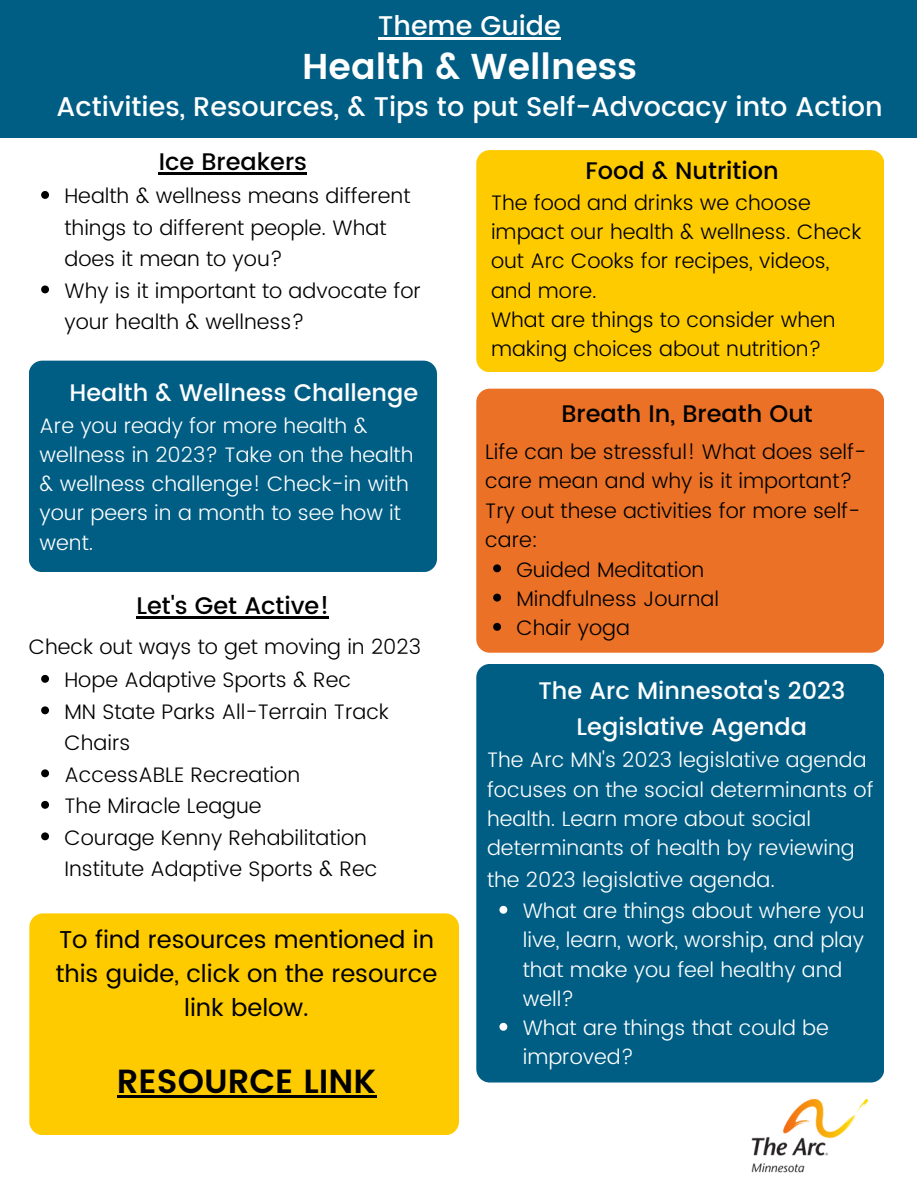
<style>
.page{position:relative;width:918px;height:1188px;background:#fff}
.page>*{position:absolute;margin:0;border:0;box-sizing:border-box;transform-origin:0 0}
.t1{font:600 36px "Poppins";color:#fff}
.t2{font:600 33.45px "Poppins";color:#000}
.t3{font:500 27px "Poppins";color:#fff}
.t4{font:24.45px/33.8px "Poppins";color:#000;text-align:center}
.t5{font:500 24px/36px "Poppins";color:#fff;text-align:center}
.t6{font:500 24px "Poppins";color:#000}
.t7{font:300 21px/31.5px "Poppins";color:#000}
.t8{font:300 21px/29.2px "Poppins";color:#fff}
</style>
<div class="page">
<div style="left:0;top:0;width:917px;height:138px;background:#005e85"></div>
<div style="left:476px;top:664px;width:408px;height:418px;background:#005e85;border-radius:13px"></div>
<div style="left:29px;top:361px;width:408px;height:211px;background:#005e85;border-radius:13px"></div>
<div style="left:476px;top:389px;width:408px;height:264px;background:#ea7125;border-radius:13px"></div>
<svg style="left:493px;top:564px;width:8px;height:8px"></svg>
<svg style="left:493px;top:594px;width:8px;height:8px"></svg>
<svg style="left:493px;top:623px;width:8px;height:8px"></svg>
<div style="left:29px;top:913px;width:430px;height:222px;background:#fecb00;border-radius:14px"></div>
<hr style="left:117px;top:1096px;width:259px;height:2px;background:#000">
<div style="left:476px;top:150px;width:408px;height:222px;background:#fecb00;border-radius:13px"></div>
<img style="left:751px;top:1098px;width:118px;height:75px">
<svg style="left:499px;top:906px;width:8px;height:8px"></svg>
<svg style="left:499px;top:1023px;width:8px;height:8px"></svg>
<hr style="left:378px;top:38px;width:183px;height:2px;background:#fff">
<svg style="left:41px;top:191px;width:8px;height:8px"></svg>
<svg style="left:41px;top:286px;width:8px;height:7px"></svg>
<hr style="left:159px;top:172px;width:148px;height:2px;background:#000">
<svg style="left:41px;top:675px;width:8px;height:8px"></svg>
<svg style="left:41px;top:706px;width:8px;height:8px"></svg>
<svg style="left:41px;top:769px;width:8px;height:8px"></svg>
<svg style="left:41px;top:801px;width:8px;height:8px"></svg>
<svg style="left:41px;top:832px;width:8px;height:8px"></svg>
<hr style="left:136px;top:616px;width:193px;height:3px;background:#000">
<p class="t3" style="left:378px;top:10px;width:184px">Theme Guide</p>
<h1 class="t1" style="left:302px;top:46px;width:336px">Health &amp; Wellness</h1>
<p class="t3" style="left:57px;top:91px;width:827px">Activities, Resources, &amp; Tips to put Self-Advocacy into Action</p>
<p class="t6" style="left:159px;top:147px;width:150px">Ice Breakers</p>
<p class="t7" style="left:64px;top:180px;width:358px">Health &amp; wellness means different things to different people. What does it mean to you?<br>Why is it important to advocate for your health &amp; wellness?</p>
<p class="t5" style="left:70px;top:375px;width:350px">Health &amp; Wellness Challenge</p>
<p class="t8" style="left:40px;top:411px;width:375px">Are you ready for more health &amp; wellness in 2023? Take on the health &amp; wellness challenge! Check-in with your peers in a month to see how it went.</p>
<p class="t6" style="left:136px;top:592px;width:194px">Let's Get Active!</p>
<p class="t7" style="left:29px;top:631px;width:394px">Check out ways to get moving in 2023</p>
<p class="t7" style="left:64px;top:664px;width:326px">Hope Adaptive Sports &amp; Rec<br>MN State Parks All-Terrain Track<br>Chairs<br>AccessABLE Recreation<br>The Miracle League<br>Courage Kenny Rehabilitation<br>Institute Adaptive Sports &amp; Rec</p>
<p class="t4" style="left:56px;top:923px;width:383px">To find resources mentioned in this guide, click on the resource link below.</p>
<h2 class="t2" style="left:117px;top:1062px;width:261px">RESOURCE LINK</h2>
<p class="t6" style="left:585px;top:157px;width:195px">Food &amp; Nutrition</p>
<p class="t7" style="left:491px;top:188px;width:372px;line-height:29.2px">The food and drinks we choose impact our health &amp; wellness. Check out Arc Cooks for recipes, videos, and more.<br>What are things to consider when making choices about nutrition?</p>
<p class="t6" style="left:561px;top:400px;width:253px">Breath In, Breath Out</p>
<p class="t7" style="left:485px;top:436px;width:383px">Life can be stressful! What does self-</p>
<p class="t7" style="left:485px;top:465px;width:369px">care mean and why is it important?</p>
<p class="t7" style="left:485px;top:495px;width:377px">Try out these activities for more self-</p>
<p class="t7" style="left:485px;top:524px;width:54px">care:</p>
<p class="t7" style="left:516px;top:554px;width:189px">Guided Meditation</p>
<p class="t7" style="left:516px;top:583px;width:204px">Mindfulness Journal</p>
<p class="t7" style="left:516px;top:612px;width:115px">Chair yoga</p>
<p class="t5" style="left:538px;top:673px;width:308px">The Arc Minnesota's 2023<br>Legislative Agenda</p>
<p class="t8" style="left:487px;top:746px;width:388px">The Arc MN's 2023 legislative agenda focuses on the social determinants of health. Learn more about social determinants of health by reviewing</p>
<p class="t8" style="left:487px;top:865px;width:289px">the 2023 legislative agenda.</p>
<p class="t8" style="left:523px;top:896px;width:343px">What are things about where you live, learn, work, worship, and play that make you feel healthy and well?<br>What are things that could be improved?</p>
</div>
